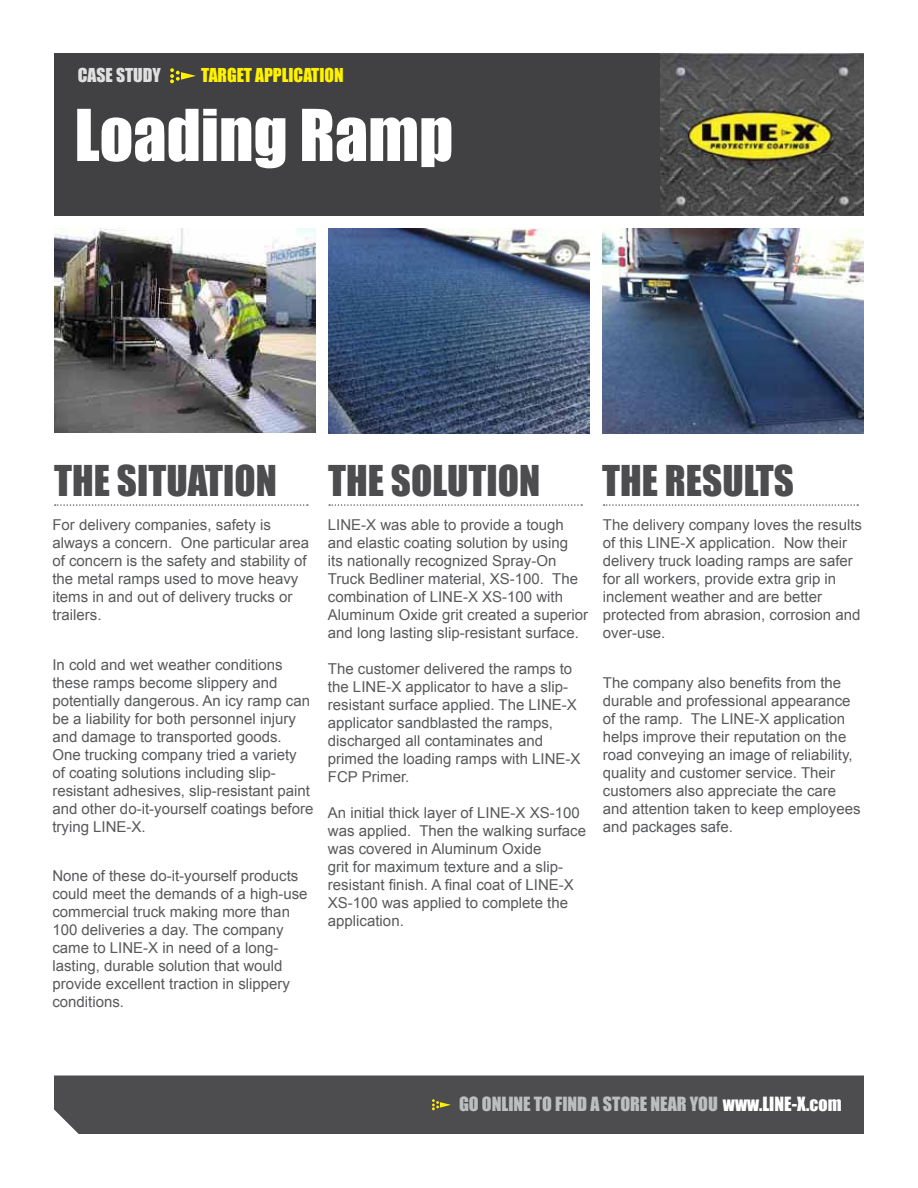
<style>
.page{position:relative;width:918px;height:1188px;background:#fff}
.page>*{position:absolute;margin:0;border:0;box-sizing:border-box;transform-origin:0 0}
.t1{font:66px "Impact";color:#fff}
.t2{font:39px "Impact";color:#4d4d4f}
.t3{font:18px "Impact";color:#bcbec0}
.t4{font:18px "Impact";color:#fff}
.t5{font:17.55px "Impact";color:#fff200}
.t6{font:17.55px "Impact";color:#e0e0e1}
.t7{font:15px/18px "Arial";color:#58595b}
</style>
<div class="page">
<svg style="left:329px;top:504px;width:253px;height:2px"></svg>
<svg style="left:604px;top:504px;width:254px;height:2px"></svg>
<svg style="left:55px;top:504px;width:253px;height:2px"></svg>
<div style="left:54px;top:1076px;width:810px;height:58px;background:#4d4d4f"></div>
<div style="left:54px;top:53px;width:610px;height:162px;background:#414042"></div>
<svg style="left:432px;top:1099px;width:19px;height:11px"></svg>
<svg style="left:170px;top:68px;width:26px;height:15px"></svg>
<img style="left:54px;top:228px;width:262px;height:204px">
<img style="left:328px;top:228px;width:261px;height:205px">
<img style="left:603px;top:228px;width:261px;height:205px">
<img style="left:661px;top:53px;width:203px;height:162px">
<p class="t6" style="left:78px;top:62px;width:85px">CASE STUDY</p>
<p class="t5" style="left:201px;top:62px;width:144px">TARGET APPLICATION</p>
<h1 class="t1" style="left:75px;top:84px;width:380px">LOADING RAMP</h1>
<h2 class="t2" style="left:54px;top:451px;width:82px">THE SITUATION</h2>
<h2 class="t2" style="left:328px;top:451px;width:83px">THE SOLUTION</h2>
<h2 class="t2" style="left:602px;top:451px;width:82px">THE RESULTS</h2>
<p class="t7" style="left:52px;top:516px;width:258px">For delivery companies, safety is always a concern. One particular area of concern is the safety and stability of the metal ramps used to move heavy items in and out of delivery trucks or trailers.</p>
<p class="t7" style="left:52px;top:656px;width:262px">In cold and wet weather conditions these ramps become slippery and potentially dangerous. An icy ramp can be a liability for both personnel injury and damage to transported goods.<br>One trucking company tried a variety<br>of coating solutions including slip&shy;resistant adhesives, slip-resistant paint and other do-it-yourself coatings before trying LINE-X.</p>
<p class="t7" style="left:52px;top:867px;width:257px">None of these do-it-yourself products could meet the demands of a high-use commercial truck making more than<br>100 deliveries a day. The company came to LINE-X in need of a long&shy;lasting, durable solution that would provide excellent traction in slippery conditions.</p>
<p class="t7" style="left:328px;top:516px;width:262px">LINE-X was able to provide a tough and elastic coating solution by using<br>its nationally recognized Spray-On Truck Bedliner material, XS-100. The combination of LINE-X XS-100 with Aluminum Oxide grit created a superior and long lasting slip-resistant surface.</p>
<p class="t7" style="left:328px;top:660px;width:254px">The customer delivered the ramps to the LINE-X applicator to have a slip&shy;resistant surface applied. The LINE-X applicator sandblasted the ramps, discharged all contaminates and primed the loading ramps with LINE-X<br>FCP Primer.</p>
<p class="t7" style="left:328px;top:804px;width:260px">An initial thick layer of LINE-X XS-100 was applied. Then the walking surface was covered in Aluminum Oxide<br>grit for maximum texture and a slip&shy;resistant finish. A final coat of LINE-X<br>XS-100 was applied to complete the application.</p>
<p class="t7" style="left:603px;top:516px;width:261px">The delivery company loves the results of this LINE-X application. Now their delivery truck loading ramps are safer for all workers, provide extra grip in inclement weather and are better protected from abrasion, corrosion and over-use.</p>
<p class="t7" style="left:603px;top:674px;width:259px">The company also benefits from the durable and professional appearance of the ramp. The LINE-X application helps improve their reputation on the road conveying an image of reliability, quality and customer service. Their customers also appreciate the care and attention taken to keep employees and packages safe.</p>
<p class="t3" style="left:459px;top:1090px;width:32px">GO ONLINE</p>
<p class="t3" style="left:534px;top:1090px;width:79px">TO FIND ASTORE</p>
<p class="t3" style="left:651px;top:1090px;width:10px">NEAR</p>
<p class="t3" style="left:690px;top:1090px;width:11px">YOU</p>
<p class="t4" style="left:723px;top:1090px;width:120px">WWW.LINE-X.COM</p>
</div>
